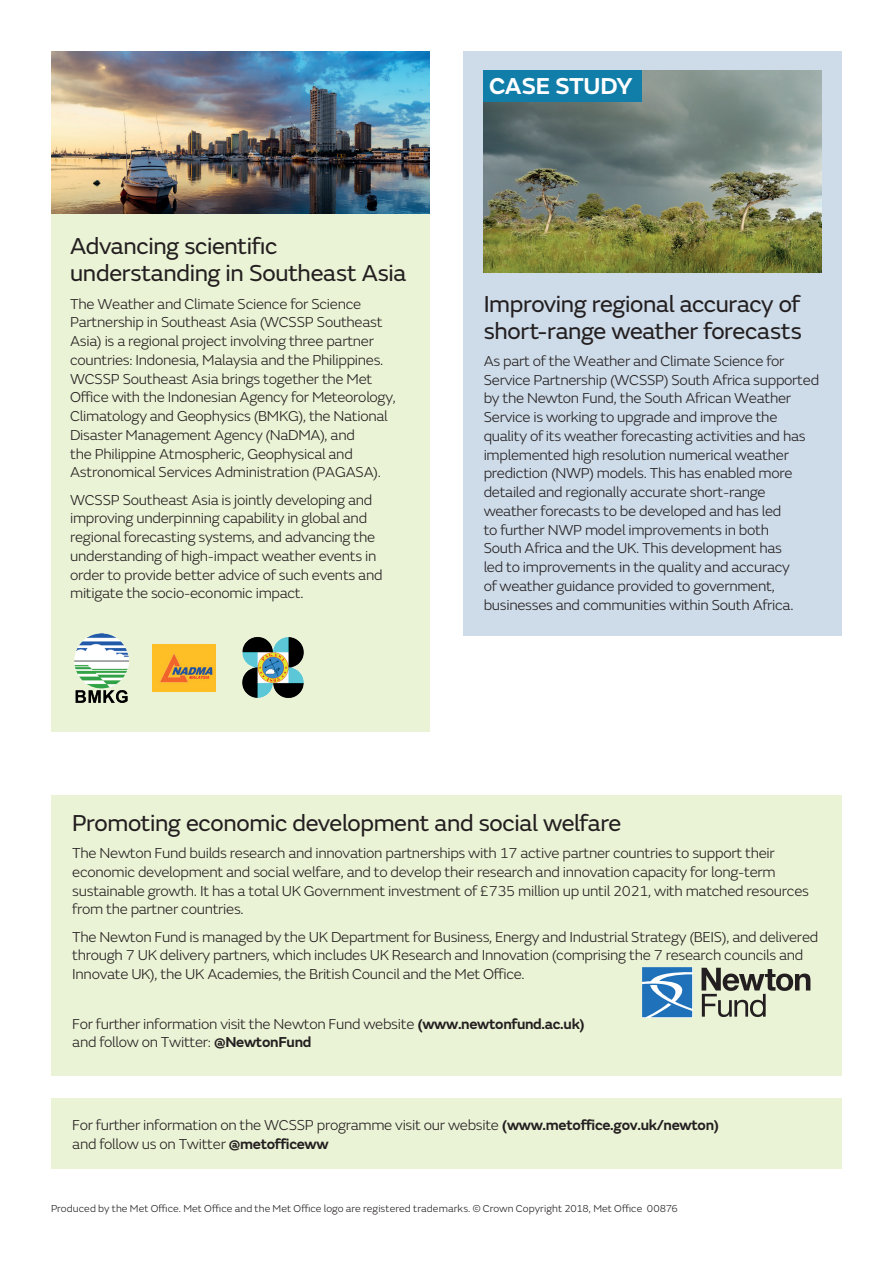
<style>
.page{position:relative;width:893px;height:1263px;background:#fff}
.page>*{position:absolute;margin:0;border:0;box-sizing:border-box;transform-origin:0 0}
.t1{font:24px/27px "FS Emeric";letter-spacing:-.015em;color:#231f20}
.t2{font:600 24px "FS Emeric";letter-spacing:-.015em;color:#fff}
.t3{font:300 15px/18.8px "FS Emeric";letter-spacing:-.02em;color:#231f20}
.t4{font:300 10.5px "FS Emeric";letter-spacing:.005em;color:#231f20}
.s1{font-weight:600}
</style>
<div class="page">
<img style="left:51px;top:51px;width:378px;height:164px">
<div style="left:463px;top:51px;width:379px;height:585px;background:#cedbe8"></div>
<div style="left:51px;top:795px;width:791px;height:281px;background:#ebf3d6"></div>
<div style="left:51px;top:1098px;width:791px;height:70px;background:#ebf3d6"></div>
<img style="left:484px;top:70px;width:337px;height:202px">
<div style="left:484px;top:70px;width:158px;height:32px;background:#117ea9"></div>
<div style="left:51px;top:215px;width:378px;height:517px;background:#ebf3d6"></div>
<img style="left:74px;top:633px;width:55px;height:69px">
<img style="left:153px;top:644px;width:63px;height:47px">
<img style="left:242px;top:637px;width:62px;height:61px">
<svg style="left:702px;top:968px;width:108px;height:49px"></svg>
<svg style="left:642px;top:967px;width:50px;height:50px;background:#5091c9"></svg>
<h1 class="t1" style="left:70px;top:231px;width:338px">Advancing scientific understanding in Southeast Asia</h1>
<p class="t3" style="left:70px;top:293px;width:327px">The Weather and Climate Science for Science Partnership in Southeast Asia (WCSSP Southeast Asia) is a regional project involving three partner countries: Indonesia, Malaysia and the Philippines.<br>WCSSP Southeast Asia brings together the Met Office with the Indonesian Agency for Meteorology, Climatology and Geophysics (BMKG), the National Disaster Management Agency (NaDMA), and<br>the Philippine Atmospheric, Geophysical and Astronomical Services Administration (PAGASA).</p>
<p class="t3" style="left:70px;top:489px;width:314px">WCSSP Southeast Asia is jointly developing and improving underpinning capability in global and regional forecasting systems, and advancing the understanding of high-impact weather events in order to provide better advice of such events and mitigate the socio-economic impact.</p>
<h1 class="t2" style="left:489px;top:67px;width:145px">CASE STUDY</h1>
<h1 class="t1" style="left:484px;top:289px;width:320px">Improving regional accuracy of short-range weather forecasts</h1>
<p class="t3" style="left:484px;top:351px;width:337px">As part of the Weather and Climate Science for Service Partnership (WCSSP) South Africa supported by the Newton Fund, the South African Weather Service is working to upgrade and improve the quality of its weather forecasting activities and has implemented high resolution numerical weather prediction (NWP) models. This has enabled more detailed and regionally accurate short-range weather forecasts to be developed and has led<br>to further NWP model improvements in both<br>South Africa and the UK. This development has<br>led to improvements in the quality and accuracy<br>of weather guidance provided to government, businesses and communities within South Africa.</p>
<h1 class="t1" style="left:72px;top:808px;width:551px">Promoting economic development and social welfare</h1>
<p class="t3" style="left:72px;top:843px;width:738px">The Newton Fund builds research and innovation partnerships with 17 active partner countries to support their economic development and social welfare, and to develop their research and innovation capacity for long-term sustainable growth. It has a total UK Government investment of £735 million up until 2021, with matched resources from the partner countries.</p>
<p class="t3" style="left:72px;top:926px;width:747px">The Newton Fund is managed by the UK Department for Business, Energy and Industrial Strategy (BEIS), and delivered through 7 UK delivery partners, which includes UK Research and Innovation (comprising the 7 research councils and<br>Innovate UK), the UK Academies, the British Council and the Met Office.</p>
<p class="t3" style="left:72px;top:1013px;width:514px">For further information visit the Newton Fund website <span class="s1">(www.newtonfund.ac.uk) </span>and follow on Twitter: <span class="s1">@NewtonFund</span></p>
<p class="t3" style="left:72px;top:1115px;width:648px">For further information on the WCSSP programme visit our website <span class="s1">(www.metoffice.gov.uk/newton) </span>and follow us on Twitter <span class="s1">@metofficeww</span></p>
<p class="t4" style="left:51px;top:1201px;width:628px">Produced by the Met Office. Met Office and the Met Office logo are registered trademarks. © Crown Copyright 2018, Met Office 00876</p>
</div>
